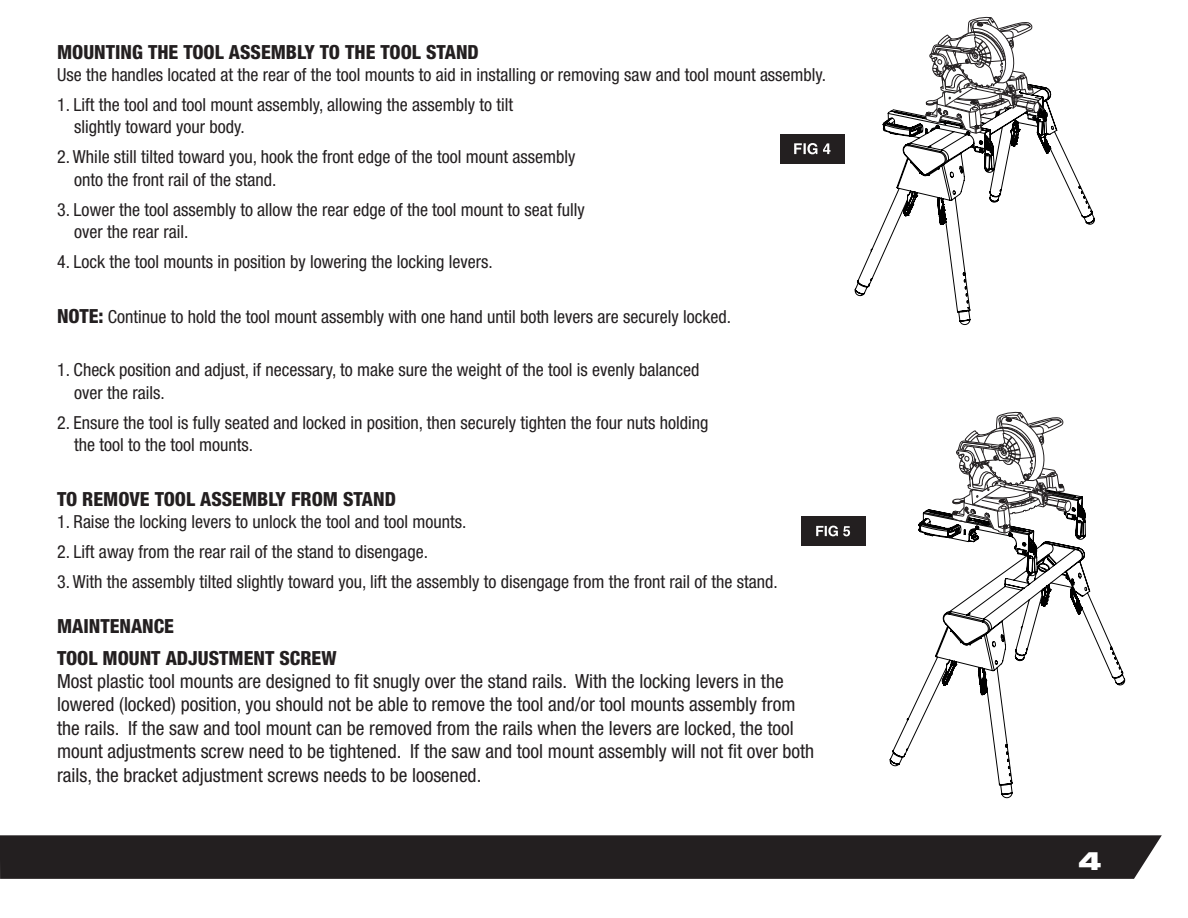
<style>
.page{position:relative;width:1188px;height:918px;background:#fff}
.page>*{position:absolute;margin:0;border:0;box-sizing:border-box;transform-origin:0 0}
.t1{font:900 expanded 25.5px "Helvetica Neue";color:#fff;scale:.95 1}
.t2{font:condensed 19.5px/23.4px "Helvetica Neue";color:#231f20}
.t3{font:800 condensed 19.5px/31.2px "Helvetica Neue LT Std";color:#231f20}
.t4{font:condensed 18px/22.5px "Helvetica Neue";color:#231f20}
.s1{font-family:"Helvetica Neue LT Std";font-weight:800;font-size:19.5px}
</style>
<div class="page">
<svg style="left:855px;top:87px;width:240px;height:238px"></svg>
<svg style="left:926px;top:17px;width:121px;height:116px"></svg>
<div style="left:0;top:835px;width:1162px;height:44px;background:#231f20"></div>
<div style="left:780px;top:134px;width:65px;height:29px;background:#231f20"></div>
<svg style="left:794px;top:143px;width:36px;height:11px"></svg>
<svg style="left:890px;top:494px;width:235px;height:304px"></svg>
<svg style="left:952px;top:412px;width:120px;height:122px"></svg>
<div style="left:801px;top:516px;width:64px;height:30px;background:#231f20"></div>
<svg style="left:816px;top:526px;width:34px;height:10px"></svg>
<p class="t3" style="left:57px;top:36px;width:423px">MOUNTING THE TOOL ASSEMBLY TO THE TOOL STAND</p>
<p class="t4" style="left:57px;top:63px;width:771px">Use the handles located at the rear of the tool mounts to aid in installing or removing saw and tool mount assembly.</p>
<p class="t4" style="left:74px;top:93px;width:440px;text-indent:-17px">1. Lift the tool and tool mount assembly, allowing the assembly to tilt slightly toward your body.</p>
<p class="t4" style="left:74px;top:146px;width:503px;text-indent:-17px">2. While still tilted toward you, hook the front edge of the tool mount assembly onto the front rail of the stand.</p>
<p class="t4" style="left:74px;top:198px;width:512px;text-indent:-17px">3. Lower the tool assembly to allow the rear edge of the tool mount to seat fully over the rear rail.</p>
<p class="t4" style="left:57px;top:251px;width:437px">4. Lock the tool mounts in position by lowering the locking levers.</p>
<p class="t4" style="left:57px;top:305px;width:676px"><span class="s1">NOTE:</span> Continue to hold the tool mount assembly with one hand until both levers are securely locked.</p>
<p class="t4" style="left:74px;top:359px;width:627px;text-indent:-17px">1. Check position and adjust, if necessary, to make sure the weight of the tool is evenly balanced over the rails.</p>
<p class="t4" style="left:74px;top:411px;width:636px;text-indent:-17px">2. Ensure the tool is fully seated and locked in position, then securely tighten the four nuts holding the tool to the tool mounts.</p>
<p class="t3" style="left:57px;top:483px;width:340px">TO REMOVE TOOL ASSEMBLY FROM STAND</p>
<p class="t4" style="left:57px;top:511px;width:411px">1. Raise the locking levers to unlock the tool and tool mounts.</p>
<p class="t4" style="left:57px;top:541px;width:372px">2. Lift away from the rear rail of the stand to disengage.</p>
<p class="t4" style="left:57px;top:571px;width:722px">3. With the assembly tilted slightly toward you, lift the assembly to disengage from the front rail of the stand.</p>
<p class="t3" style="left:57px;top:611px;width:281px">MAINTENANCE<br>TOOL MOUNT ADJUSTMENT SCREW</p>
<p class="t2" style="left:57px;top:669px;width:759px">Most plastic tool mounts are designed to fit snugly over the stand rails. With the locking levers in the lowered (locked) position, you should not be able to remove the tool and/or tool mounts assembly from the rails. If the saw and tool mount can be removed from the rails when the levers are locked, the tool mount adjustments screw need to be tightened. If the saw and tool mount assembly will not fit over both rails, the bracket adjustment screws needs to be loosened.</p>
<h1 class="t1" style="left:1078px;top:845px;width:26px">4</h1>
</div>
